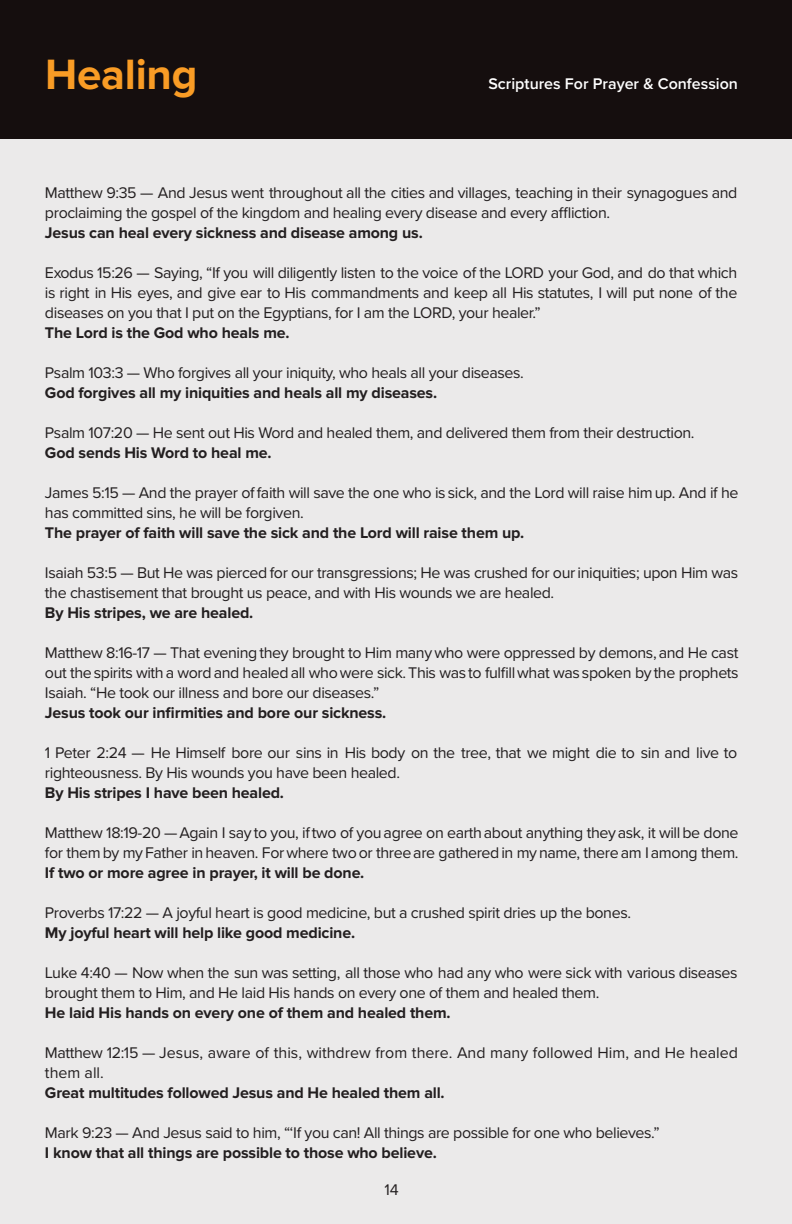
<style>
.page{position:relative;width:792px;height:1224px;background:#ebeaea}
.page>*{position:absolute;margin:0;border:0;box-sizing:border-box;transform-origin:0 0}
.t1{font:700 44px "Proxima Nova";letter-spacing:-.005em;color:#f99c25}
.t2{font:16px/20px "Proxima Nova";letter-spacing:-.025em;color:#231f20}
.t3{font:700 16px "Proxima Nova";letter-spacing:-.01em;color:#231f20}
.t4{font:16px/20px "Proxima Nova";color:#231f20}
.t5{font:600 16px "Proxima Nova";color:#fff}
</style>
<div class="page">
<div style="left:0;top:0;width:792px;height:138px;background:#150e0e"></div>
<h1 class="t1" style="left:45px;top:54px;width:154px">Healing</h1>
<p class="t5" style="left:488px;top:76px;width:251px">Scriptures For Prayer &amp; Confession</p>
<p class="t2" style="left:45px;top:184px;width:694px">Matthew 9:35 — And Jesus went throughout all the cities and villages, teaching in their synagogues and proclaiming the gospel of the kingdom and healing every disease and every affliction.</p>
<p class="t3" style="left:45px;top:226px;width:379px">Jesus can heal every sickness and disease among us.</p>
<p class="t2" style="left:45px;top:264px;width:694px;text-align:justify">Exodus 15:26 — Saying, “If you will diligently listen to the voice of the LORD your God, and do that which is right in His eyes, and give ear to His commandments and keep all His statutes, I will put none of the diseases on you that I put on the Egyptians, for I am the LORD, your healer.”</p>
<p class="t3" style="left:45px;top:326px;width:246px">The Lord is the God who heals me.</p>
<p class="t2" style="left:45px;top:364px;width:480px">Psalm 103:3 — Who forgives all your iniquity, who heals all your diseases.</p>
<p class="t3" style="left:45px;top:386px;width:394px">God forgives all my iniquities and heals all my diseases.</p>
<p class="t2" style="left:45px;top:424px;width:651px">Psalm 107:20 — He sent out His Word and healed them, and delivered them from their destruction.</p>
<p class="t3" style="left:45px;top:446px;width:228px">God sends His Word to heal me.</p>
<p class="t2" style="left:45px;top:484px;width:695px">James 5:15 — And the prayer of faith will save the one who is sick, and the Lord will raise him up. And if he has committed sins, he will be forgiven.</p>
<p class="t3" style="left:45px;top:526px;width:481px">The prayer of faith will save the sick and the Lord will raise them up.</p>
<p class="t2" style="left:45px;top:564px;width:695px">Isaiah 53:5 — But He was pierced for our transgressions; He was crushed for our iniquities; upon Him was the chastisement that brought us peace, and with His wounds we are healed.</p>
<p class="t3" style="left:45px;top:606px;width:210px">By His stripes, we are healed.</p>
<p class="t2" style="left:45px;top:644px;width:695px;text-align:justify">Matthew 8:16-17 — That evening they brought to Him many who were oppressed by demons, and He cast out thespirits witha wordand healedall whowere sick.This was to fulfillwhat was spoken by the prophets Isaiah. “He took our illness and bore our diseases.”</p>
<p class="t3" style="left:45px;top:706px;width:343px">Jesus took our infirmities and bore our sickness.</p>
<p class="t2" style="left:45px;top:744px;width:694px">1 Peter 2:24 — He Himself bore our sins in His body on the tree, that we might die to sin and live to righteousness. By His wounds you have been healed.</p>
<p class="t3" style="left:45px;top:786px;width:241px">By His stripes I have been healed.</p>
<p class="t2" style="left:45px;top:824px;width:695px">Matthew 18:19-20 —Again I say to you, iftwo of youagree on earthabout anything theyask, it willbe done for themby myFather inheaven. Forwhere twoor threeare gatheredin myname, theream Iamong them.</p>
<p class="t3" style="left:45px;top:866px;width:321px">If two or more agree in prayer, it will be done.</p>
<p class="t2" style="left:45px;top:904px;width:588px">Proverbs 17:22 — A joyful heart is good medicine, but a crushed spirit dries up the bones.</p>
<p class="t3" style="left:45px;top:926px;width:312px">My joyful heart will help like good medicine.</p>
<p class="t2" style="left:45px;top:964px;width:694px">Luke 4:40 — Now when the sun was setting, all those who had any who were sick with various diseases brought them to Him, and He laid His hands on every one of them and healed them.</p>
<p class="t3" style="left:45px;top:1006px;width:407px">He laid His hands on every one of them and healed them.</p>
<p class="t4" style="left:45px;top:1044px;width:694px">Matthew 12:15 — Jesus, aware of this, withdrew from there. And many followed Him, and He healed them all.</p>
<p class="t3" style="left:45px;top:1086px;width:401px">Great multitudes followed Jesus and He healed them all.</p>
<p class="t2" style="left:45px;top:1124px;width:616px">Mark 9:23 — And Jesus said to him, “‘If you can! All things are possible for one who believes.”</p>
<p class="t3" style="left:45px;top:1146px;width:393px">I know that all things are possible to those who believe.</p>
<p class="t2" style="left:384px;top:1181px;width:16px">14</p>
</div>
